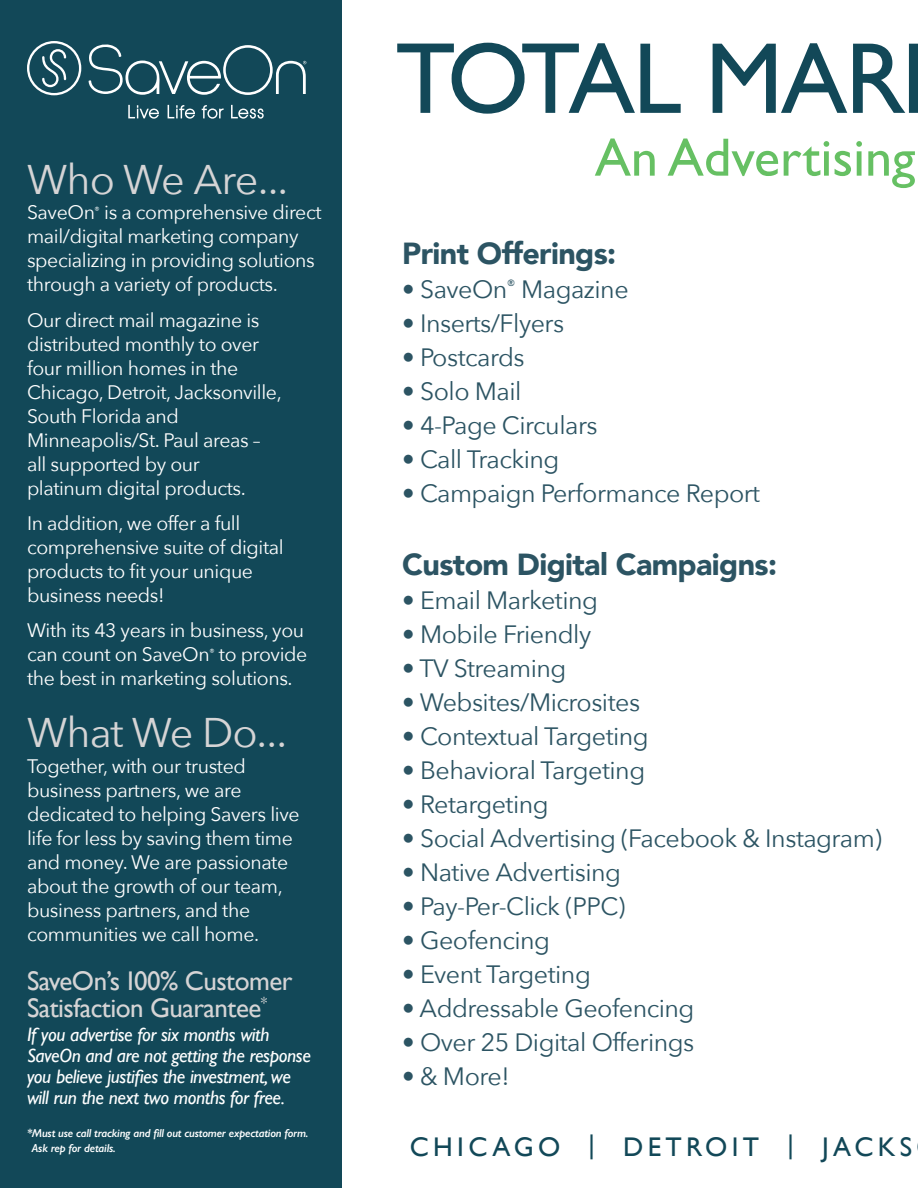
<style>
.page{position:relative;width:918px;height:1188px;background:#fff}
.page>*{position:absolute;margin:0;border:0;box-sizing:border-box;transform-origin:0 0}
.t1{font:101.4px "Gill Sans";letter-spacing:-.05em;color:#124858}
.t2{font:54.15px "Gill Sans";color:#66c063}
.t3{font:41.4px "Avenir Next";letter-spacing:-.02em;color:#d5d4d5}
.t4{font:900 30.45px "Avenir";letter-spacing:-.02em;color:#2c5463}
.t5{font:27px/26.5px "Gill Sans";letter-spacing:-.02em;color:#d5d4d5}
.t6{font:27px "Gill Sans";letter-spacing:.16em;color:#124858}
.t7{font:25.05px "Avenir Next";letter-spacing:-.02em;color:#2c5463}
.t8{font:19.5px/24px "Avenir Next";letter-spacing:-.02em;color:#fff}
.t9{font:italic 19.5px/21.3px "Gill Sans";letter-spacing:-.02em;color:#fff}
.t10{font:italic 600 11.55px/15px "Gill Sans";letter-spacing:-.02em;color:#fff}
.t11{font:8.7px "Avenir Next";color:#fff}
</style>
<div class="page">
<div style="left:0;top:0;width:341px;height:1188px;background:#124858"></div>
<svg style="left:27px;top:41px;width:54px;height:54px"></svg>
<svg style="left:89px;top:44px;width:217px;height:51px"></svg>
<svg style="left:128px;top:105px;width:31px;height:14px"></svg>
<svg style="left:168px;top:105px;width:27px;height:14px"></svg>
<svg style="left:202px;top:105px;width:22px;height:14px"></svg>
<svg style="left:231px;top:105px;width:33px;height:14px"></svg>
<h3 class="t3" style="left:27px;top:155px;width:263px">Who We Are...</h3>
<p class="t8" style="left:27px;top:200px;width:70px">SaveOn</p>
<p class="t11" style="left:95px;top:204px;width:7px">®</p>
<p class="t8" style="left:27px;top:200px;width:296px;text-indent:77px">is a comprehensive direct mail/digital marketing company specializing in providing solutions through a variety of products.</p>
<p class="t8" style="left:27px;top:308px;width:256px">Our direct mail magazine is distributed monthly to over four million homes in the<br>Chicago, Detroit, Jacksonville,<br>South Florida and<br>Minneapolis/St. Paul areas – all supported by our<br>platinum digital products.</p>
<p class="t8" style="left:27px;top:511px;width:258px">In addition, we offer a full comprehensive suite of digital products to fit your unique business needs!</p>
<p class="t8" style="left:27px;top:618px;width:279px">With its 43 years in business, you can count on SaveOn</p>
<p class="t8" style="left:27px;top:642px;width:282px;text-indent:192px">to provide the best in marketing solutions.</p>
<p class="t11" style="left:209px;top:646px;width:7px">®</p>
<h3 class="t3" style="left:27px;top:708px;width:262px">What We Do...</h3>
<p class="t8" style="left:27px;top:754px;width:274px">Together, with our trusted business partners, we are dedicated to helping Savers live life for less by saving them time and money. We are passionate about the growth of our team, business partners, and the communities we call home.</p>
<h3 class="t5" style="left:27px;top:967px;width:267px">SaveOn’s 100% Customer<br>Satisfaction Guarantee<sup>*</sup></h3>
<p class="t9" style="left:27px;top:1023px;width:286px">If you advertise for six months with SaveOn and are not getting the response you believe justifies the investment, we will run the next two months for free.</p>
<p class="t10" style="left:32px;top:1125px;width:278px;text-indent:-5px">*Must use call tracking and fill out customer expectation form.<br>Ask rep for details.</p>
<h1 class="t1" style="left:396px;top:19px;width:511px">TOTAL MAR</h1>
<h2 class="t2" style="left:595px;top:126px;width:322px">An Advertising</h2>
<h3 class="t4" style="left:402px;top:227px;width:215px">Print Offerings:</h3>
<p class="t7" style="left:402px;top:274px;width:228px">• SaveOn<sup>®</sup> Magazine</p>
<p class="t7" style="left:402px;top:308px;width:163px">• Inserts/Flyers</p>
<p class="t7" style="left:402px;top:342px;width:124px">• Postcards</p>
<p class="t7" style="left:402px;top:376px;width:121px">• Solo Mail</p>
<p class="t7" style="left:402px;top:410px;width:197px">• 4-Page Circulars</p>
<p class="t7" style="left:402px;top:444px;width:159px">• Call Tracking</p>
<p class="t7" style="left:402px;top:478px;width:359px">• Campaign Performance Report</p>
<h3 class="t4" style="left:402px;top:539px;width:376px">Custom Digital Campaigns:</h3>
<p class="t7" style="left:402px;top:585px;width:197px">• Email Marketing</p>
<p class="t7" style="left:402px;top:619px;width:191px">• Mobile Friendly</p>
<p class="t7" style="left:402px;top:653px;width:166px">• TV Streaming</p>
<p class="t7" style="left:402px;top:687px;width:239px">• Websites/Microsites</p>
<p class="t7" style="left:402px;top:721px;width:248px">• Contextual Targeting</p>
<p class="t7" style="left:402px;top:755px;width:244px">• Behavioral Targeting</p>
<p class="t7" style="left:402px;top:789px;width:148px">• Retargeting</p>
<p class="t7" style="left:402px;top:823px;width:481px">• Social Advertising (Facebook &amp; Instagram)</p>
<p class="t7" style="left:402px;top:857px;width:220px">• Native Advertising</p>
<p class="t7" style="left:402px;top:891px;width:225px">• Pay-Per-Click (PPC)</p>
<p class="t7" style="left:402px;top:925px;width:149px">• Geofencing</p>
<p class="t7" style="left:402px;top:959px;width:190px">• Event Targeting</p>
<p class="t7" style="left:402px;top:993px;width:294px">• Addressable Geofencing</p>
<p class="t7" style="left:402px;top:1027px;width:294px">• Over 25 Digital Offerings</p>
<p class="t7" style="left:402px;top:1061px;width:109px">• &amp; More!</p>
<h3 class="t6" style="left:410px;top:1131px;width:504px">CHICAGO | DETROIT | JACKS</h3>
</div>
